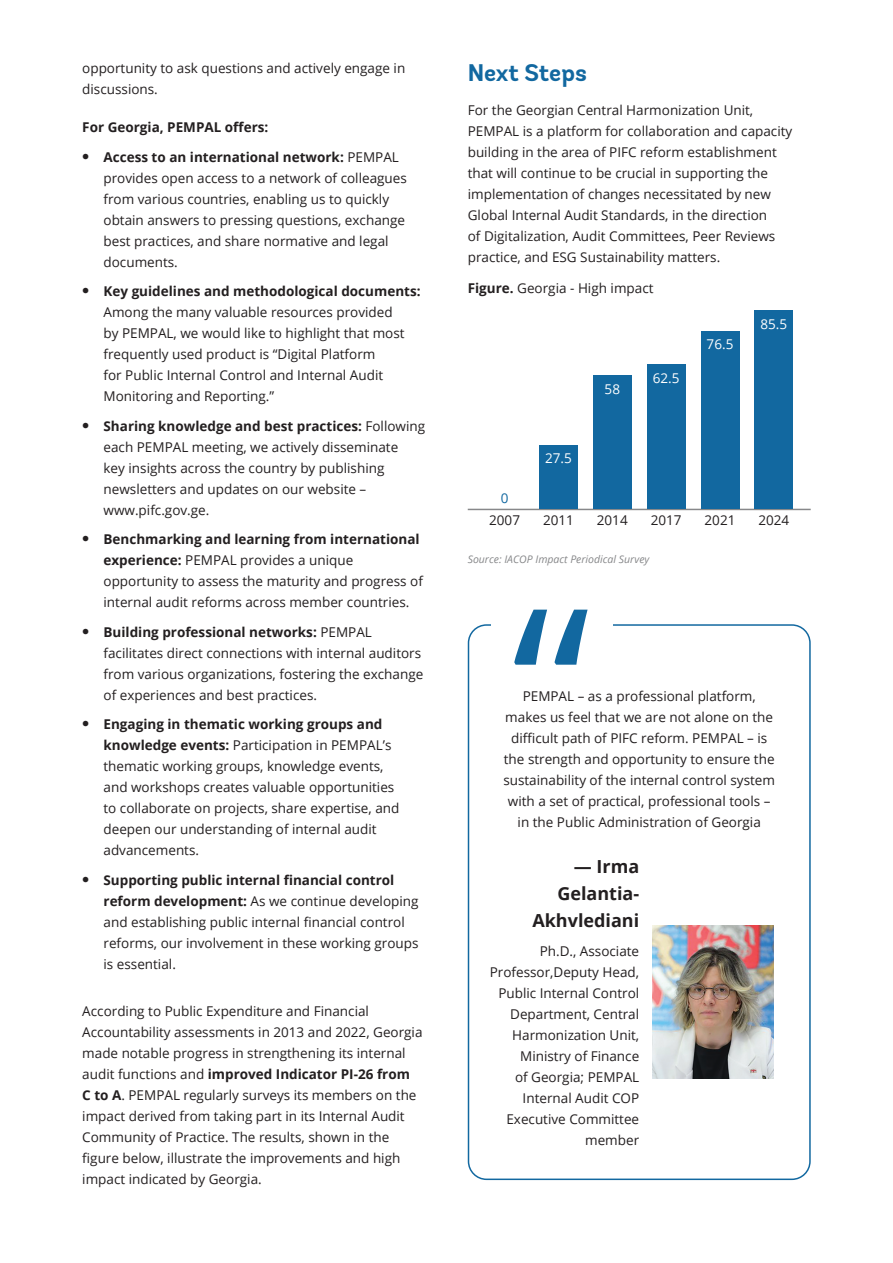
<style>
.page{position:relative;width:893px;height:1263px;background:#fff}
.page>*{position:absolute;margin:0;border:0;box-sizing:border-box;transform-origin:0 0}
.subtitle_level_1_1_1_1{font:700 24px "Andes";color:#1268a0}
.Body_text{font:700 18px/27px "Open Sans";color:#231f20;text-align:right}
.Body_text-2{font:13.5px/21px "Open Sans";color:#231f20}
.Body_text-3{font:700 13.5px "Open Sans";color:#231f20}
.Body_text-4{font:13.5px "Open Sans";color:#fff}
.Body_text-5{font:13.5px "Open Sans";color:#1268a0}
.Body_text-6{font:italic 10.5px "Open Sans";color:#87888a}
.s1{font-family:"Myriad Pro";font-weight:700;font-size:21px}
.s2{font-weight:700}
</style>
<div class="page">
<hr style="left:468px;top:509px;width:343px;height:1px;background:#87888a">
<div style="left:539px;top:446px;width:39px;height:63px;background:#1268a0"></div>
<div style="left:593px;top:375px;width:38px;height:134px;background:#1268a0"></div>
<div style="left:647px;top:364px;width:38px;height:145px;background:#1268a0"></div>
<div style="left:701px;top:331px;width:38px;height:178px;background:#1268a0"></div>
<div style="left:755px;top:310px;width:38px;height:199px;background:#1268a0"></div>
<div style="left:468px;top:624px;width:343px;height:556px;border:2px solid #1268a0;border-radius:18px"></div>
<div style="left:491px;top:605px;width:121px;height:57px;background:#fff"></div>
<img style="left:653px;top:925px;width:121px;height:154px">
<svg style="left:514px;top:610px;width:74px;height:55px"></svg>
<p class="Body_text-2" style="left:82px;top:58px;width:325px">opportunity to ask questions and actively engage in discussions.</p>
<p class="Body_text-3" style="left:82px;top:118px;width:188px">For Georgia, PEMPAL offers:</p>
<p class="Body_text-2" style="left:104px;top:146px;width:305px;text-indent:-21px"><span class="s1">•</span> <span class="s2">Access to an international network:</span> PEMPAL provides open access to a network of colleagues from various countries, enabling us to quickly obtain answers to pressing questions, exchange best practices, and share normative and legal documents.</p>
<p class="Body_text-2" style="left:104px;top:281px;width:319px;text-indent:-21px"><span class="s1">•</span> <span class="s2">Key guidelines and methodological documents:<br></span>Among the many valuable resources provided<br>by PEMPAL, we would like to highlight that most frequently used product is “Digital Platform<br>for Public Internal Control and Internal Audit Monitoring and Reporting.”</p>
<p class="Body_text-2" style="left:104px;top:415px;width:323px;text-indent:-21px"><span class="s1">•</span> <span class="s2">Sharing knowledge and best practices:</span> Following each PEMPAL meeting, we actively disseminate<br>key insights across the country by publishing newsletters and updates on our website – www.pifc.gov.ge.</p>
<p class="Body_text-2" style="left:104px;top:529px;width:321px;text-indent:-21px"><span class="s1">•</span> <span class="s2">Benchmarking and learning from international experience:</span> PEMPAL provides a unique opportunity to assess the maturity and progress of internal audit reforms across member countries.</p>
<p class="Body_text-2" style="left:104px;top:621px;width:321px;text-indent:-21px"><span class="s1">•</span> <span class="s2">Building professional networks:</span> PEMPAL facilitates direct connections with internal auditors from various organizations, fostering the exchange of experiences and best practices.</p>
<p class="Body_text-2" style="left:104px;top:714px;width:297px;text-indent:-21px"><span class="s1">•</span> <span class="s2">Engaging in thematic working groups and knowledge events:</span> Participation in PEMPAL’s thematic working groups, knowledge events, and workshops creates valuable opportunities to collaborate on projects, share expertise, and deepen our understanding of internal audit advancements.</p>
<p class="Body_text-2" style="left:104px;top:869px;width:317px;text-indent:-21px"><span class="s1">•</span> <span class="s2">Supporting public internal financial control reform development:</span> As we continue developing and establishing public internal financial control reforms, our involvement in these working groups is essential.</p>
<p class="Body_text-2" style="left:82px;top:1000px;width:342px">According to Public Expenditure and Financial Accountability assessments in 2013 and 2022, Georgia made notable progress in strengthening its internal audit functions and <span class="s2">improved Indicator PI-26 from<br>C to A</span>. PEMPAL regularly surveys its members on the impact derived from taking part in its Internal Audit Community of Practice. The results, shown in the figure below, illustrate the improvements and high impact indicated by Georgia.</p>
<p class="subtitle_level_1_1_1_1" style="left:468px;top:58px;width:121px">Next Steps</p>
<p class="Body_text-2" style="left:468px;top:99px;width:326px">For the Georgian Central Harmonization Unit, PEMPAL is a platform for collaboration and capacity building in the area of PIFC reform establishment that will continue to be crucial in supporting the implementation of changes necessitated by new Global Internal Audit Standards, in the direction<br>of Digitalization, Audit Committees, Peer Reviews practice, and ESG Sustainability matters.</p>
<p class="Body_text-2" style="left:468px;top:277px;width:187px"><span class="s2">Figure.</span> Georgia - High impact</p>
<p class="Body_text-5" style="left:501px;top:488px;width:9px">0</p>
<p class="Body_text-4" style="left:545px;top:449px;width:28px">27.5</p>
<p class="Body_text-4" style="left:605px;top:380px;width:17px">58</p>
<p class="Body_text-4" style="left:653px;top:369px;width:28px">62.5</p>
<p class="Body_text-4" style="left:707px;top:335px;width:28px">76.5</p>
<p class="Body_text-4" style="left:760px;top:315px;width:28px">85.5</p>
<p class="Body_text-2" style="left:489px;top:510px;width:32px">2007</p>
<p class="Body_text-2" style="left:543px;top:510px;width:32px">2011</p>
<p class="Body_text-2" style="left:597px;top:510px;width:32px">2014</p>
<p class="Body_text-2" style="left:651px;top:510px;width:32px">2017</p>
<p class="Body_text-2" style="left:705px;top:510px;width:32px">2021</p>
<p class="Body_text-2" style="left:758px;top:510px;width:32px">2024</p>
<p class="Body_text-6" style="left:468px;top:552px;width:183px">Source: IACOP Impact Periodical Survey</p>
<p class="Body_text-2" style="left:503px;top:685px;width:273px;text-align:center">PEMPAL – as a professional platform, makes us feel that we are not alone on the difficult path of PIFC reform. PEMPAL – is the strength and opportunity to ensure the sustainability of the internal control system with a set of practical, professional tools – in the Public Administration of Georgia</p>
<p class="Body_text" style="left:532px;top:852px;width:108px">— Irma<br>Gelantia-<br>Akhvlediani</p>
<p class="Body_text-2" style="left:490px;top:940px;width:151px;text-align:right">Ph.D., Associate<br>Professor,Deputy Head,<br>Public Internal Control<br>Department, Central<br>Harmonization Unit,<br>Ministry of Finance<br>of Georgia; PEMPAL<br>Internal Audit COP<br>Executive Committee member</p>
</div>
